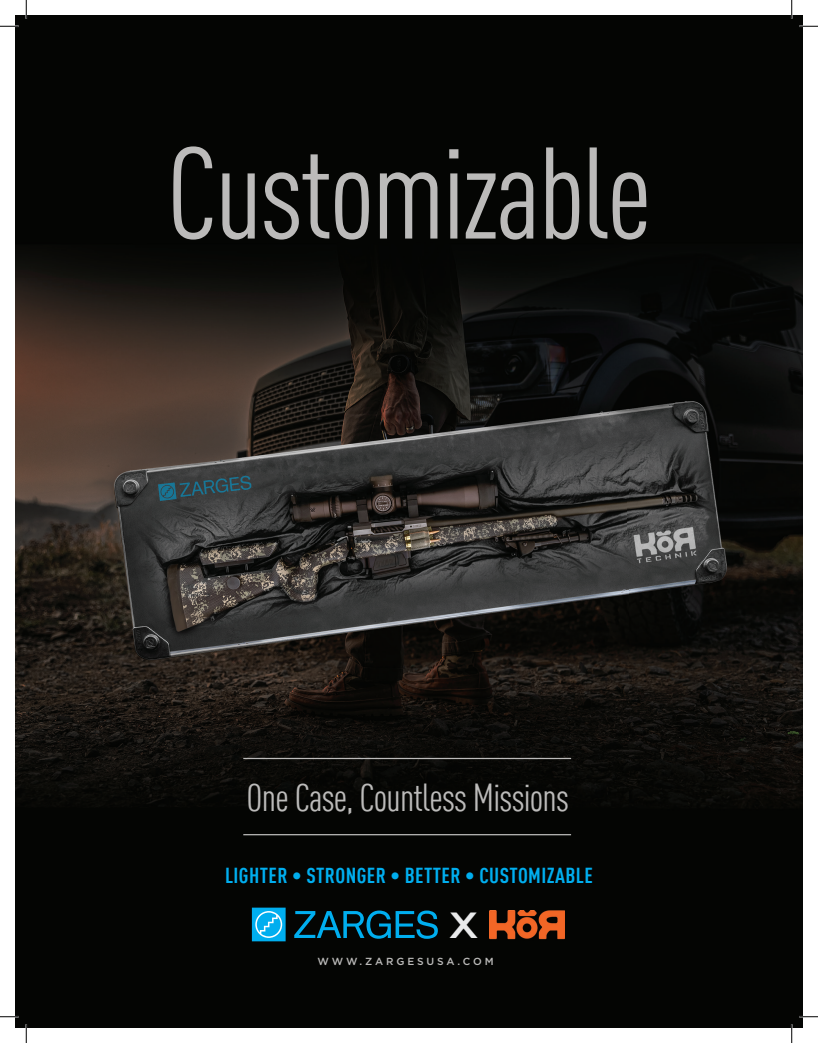
<style>
.page{position:relative;width:818px;height:1043px;background:#fff}
.page>*{position:absolute;margin:0;border:0;box-sizing:border-box;transform-origin:0 0}
.t1{font:127.88px "DIN Cond";letter-spacing:-.02em;color:#bcbbba}
.t2{font:38.25px "DIN Cond";letter-spacing:-.02em;color:#bcbbba}
.t3{font:600 37.38px "Gill Sans";color:#e9eaeb}
.t4{font:700 21.25px "DIN Cond";letter-spacing:.02em;color:#00aeef}
.t5{font:500 10.25px "Gotham";letter-spacing:.28em;color:#bcbbba}
</style>
<div class="page">
<img style="left:15px;top:15px;width:787px;height:1013px">
<hr style="left:243px;top:758px;width:328px;height:1px;background:#bcbbba">
<hr style="left:243px;top:834px;width:328px;height:1px;background:#bcbbba">
<img style="left:490px;top:910px;width:74px;height:30px">
<svg style="left:294px;top:910px;width:144px;height:28px;background:#024157"></svg>
<svg style="left:252px;top:907px;width:33px;height:34px"></svg>
<svg style="left:0;top:25px;width:19px;height:2px"></svg>
<svg style="left:799px;top:25px;width:19px;height:2px"></svg>
<svg style="left:0;top:1015px;width:19px;height:2px"></svg>
<svg style="left:799px;top:1015px;width:19px;height:2px"></svg>
<svg style="left:25px;top:0;width:2px;height:19px"></svg>
<svg style="left:25px;top:1024px;width:2px;height:18px"></svg>
<svg style="left:790px;top:0;width:2px;height:19px"></svg>
<svg style="left:790px;top:1024px;width:2px;height:18px"></svg>
<h1 class="t1" style="left:166px;top:119px;width:486px">Customizable</h1>
<h2 class="t2" style="left:247px;top:774px;width:324px">One Case, Countless Missions</h2>
<p class="t4" style="left:225px;top:862px;width:369px">LIGHTER • STRONGER • BETTER • CUSTOMIZABLE</p>
<h3 class="t3" style="left:449px;top:902px;width:30px">X</h3>
<p class="t5" style="left:317px;top:954px;width:177px">WWW.ZARGESUSA.COM</p>
</div>
